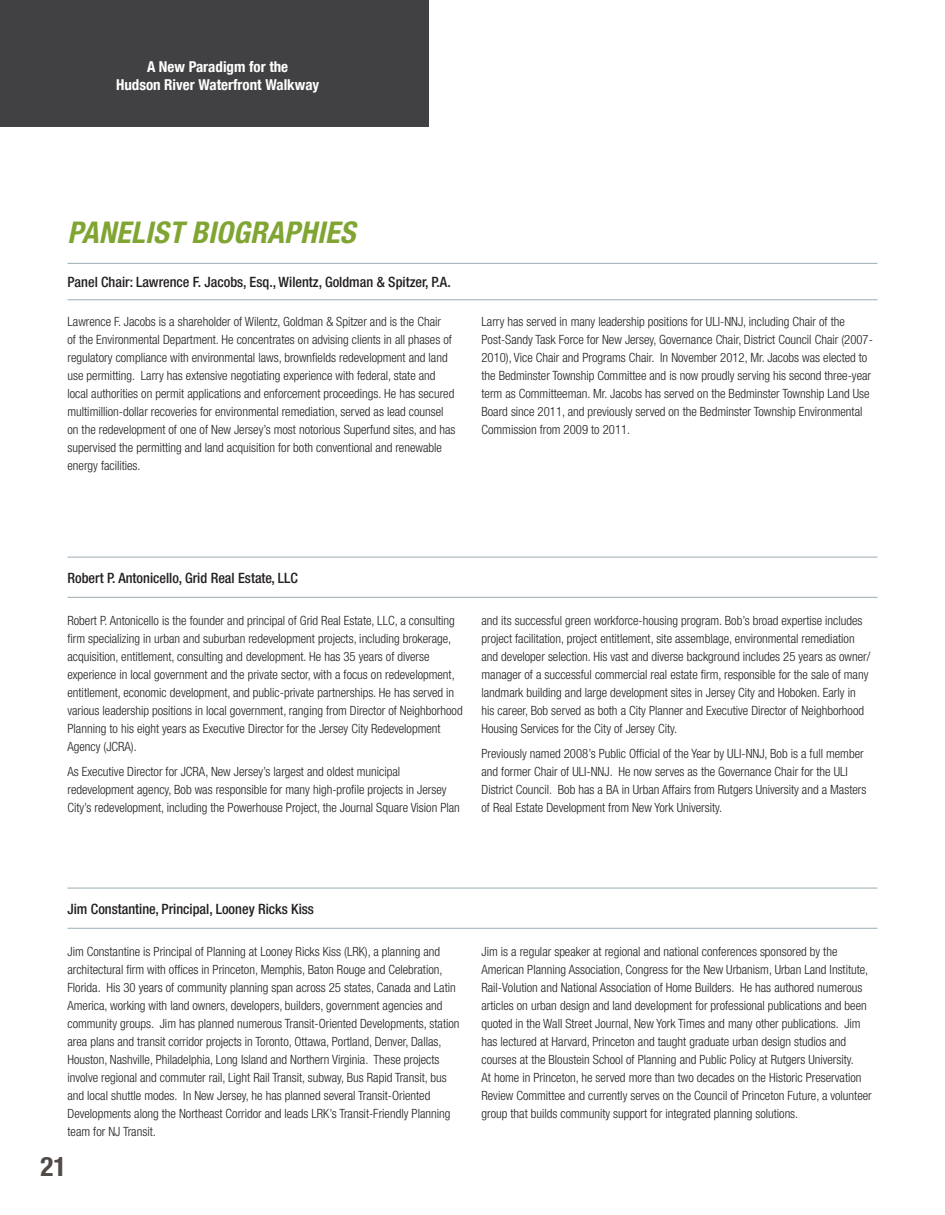
<style>
.page{position:relative;width:945px;height:1215px;background:#fff}
.page>*{position:absolute;margin:0;border:0;box-sizing:border-box;transform-origin:0 0}
.t1{font:italic 700 condensed 30px "Helvetica Neue LT Com";letter-spacing:.01em;color:#80a532}
.t2{font:700 condensed 27px "Helvetica Neue";color:#524a47}
.t3{font:700 condensed 15px/18px "Helvetica Neue LT Com";color:#fff;text-align:center}
.Actual_Body_Copy{font:500 condensed 14.25px "Helvetica Neue LT Com";color:#231f20}
.Actual_Body_Copy-2{font:300 condensed 12.75px/18px "Helvetica Neue LT Com";color:#231f20}
</style>
<div class="page">
<hr style="left:68px;top:263px;width:810px;height:1px;background:#9bacb3">
<hr style="left:68px;top:299px;width:810px;height:1px;background:#9bacb3">
<hr style="left:68px;top:597px;width:810px;height:1px;background:#9bacb3">
<hr style="left:68px;top:928px;width:810px;height:1px;background:#9bacb3">
<hr style="left:68px;top:557px;width:810px;height:1px;background:#9bacb3">
<hr style="left:68px;top:888px;width:810px;height:1px;background:#9bacb3">
<div style="left:0;top:0;width:428px;height:126px;background:#414042"></div>
<p class="t3" style="left:116px;top:57px;width:205px">A New Paradigm for the<br>Hudson River Waterfront Walkway</p>
<p class="t1" style="left:68px;top:215px;width:289px">PANELIST BIOGRAPHIES</p>
<p class="Actual_Body_Copy" style="left:68px;top:274px;width:385px">Panel Chair: Lawrence F. Jacobs, Esq., Wilentz, Goldman &amp; Spitzer, P.A.</p>
<p class="Actual_Body_Copy-2" style="left:68px;top:313px;width:389px">Lawrence F. Jacobs is a shareholder of Wilentz, Goldman &amp; Spitzer and is the Chair<br>of the Environmental Department. He concentrates on advising clients in all phases of regulatory compliance with environmental laws, brownfields redevelopment and land use permitting. Larry has extensive negotiating experience with federal, state and local authorities on permit applications and enforcement proceedings. He has secured multimillion-dollar recoveries for environmental remediation, served as lead counsel on the redevelopment of one of New Jersey’s most notorious Superfund sites, and has supervised the permitting and land acquisition for both conventional and renewable energy facilities.</p>
<p class="Actual_Body_Copy-2" style="left:482px;top:313px;width:393px">Larry has served in many leadership positions for ULI-NNJ, including Chair of the Post-Sandy Task Force for New Jersey, Governance Chair, District Council Chair (2007- 2010), Vice Chair and Programs Chair. In November 2012, Mr. Jacobs was elected to the Bedminster Township Committee and is now proudly serving his second three-year term as Committeeman. Mr. Jacobs has served on the Bedminster Township Land Use Board since 2011, and previously served on the Bedminster Township Environmental Commission from 2009 to 2011.</p>
<p class="Actual_Body_Copy" style="left:68px;top:570px;width:232px">Robert P. Antonicello, Grid Real Estate, LLC</p>
<p class="Actual_Body_Copy-2" style="left:68px;top:611px;width:397px">Robert P. Antonicello is the founder and principal of Grid Real Estate, LLC, a consulting firm specializing in urban and suburban redevelopment projects, including brokerage, acquisition, entitlement, consulting and development. He has 35 years of diverse experience in local government and the private sector, with a focus on redevelopment, entitlement, economic development, and public-private partnerships. He has served in various leadership positions in local government, ranging from Director of Neighborhood Planning to his eight years as Executive Director for the Jersey City Redevelopment Agency (JCRA).</p>
<p class="Actual_Body_Copy-2" style="left:68px;top:763px;width:394px">As Executive Director for JCRA, New Jersey’s largest and oldest municipal redevelopment agency, Bob was responsible for many high-profile projects in Jersey<br>City’s redevelopment, including the Powerhouse Project, the Journal Square Vision Plan</p>
<p class="Actual_Body_Copy-2" style="left:482px;top:611px;width:390px">and its successful green workforce-housing program. Bob’s broad expertise includes project facilitation, project entitlement, site assemblage, environmental remediation and developer selection. His vast and diverse background includes 25 years as owner/ manager of a successful commercial real estate firm, responsible for the sale of many landmark building and large development sites in Jersey City and Hoboken. Early in his career, Bob served as both a City Planner and Executive Director of Neighborhood Housing Services for the City of Jersey City.</p>
<p class="Actual_Body_Copy-2" style="left:482px;top:745px;width:386px">Previously named 2008’s Public Official of the Year by ULI-NNJ, Bob is a full member and former Chair of ULI-NNJ. He now serves as the Governance Chair for the ULI District Council. Bob has a BA in Urban Affairs from Rutgers University and a Masters of Real Estate Development from New York University.</p>
<p class="Actual_Body_Copy" style="left:68px;top:901px;width:248px">Jim Constantine, Principal, Looney Ricks Kiss</p>
<p class="Actual_Body_Copy-2" style="left:68px;top:942px;width:394px">Jim Constantine is Principal of Planning at Looney Ricks Kiss (LRK), a planning and architectural firm with offices in Princeton, Memphis, Baton Rouge and Celebration, Florida. His 30 years of community planning span across 25 states, Canada and Latin America, working with land owners, developers, builders, government agencies and community groups. Jim has planned numerous Transit-Oriented Developments, station area plans and transit corridor projects in Toronto, Ottawa, Portland, Denver, Dallas, Houston, Nashville, Philadelphia, Long Island and Northern Virginia. These projects involve regional and commuter rail, Light Rail Transit, subway, Bus Rapid Transit, bus and local shuttle modes. In New Jersey, he has planned several Transit-Oriented Developments along the Northeast Corridor and leads LRK’s Transit-Friendly Planning team for NJ Transit.</p>
<p class="Actual_Body_Copy-2" style="left:482px;top:942px;width:392px">Jim is a regular speaker at regional and national conferences sponsored by the American Planning Association, Congress for the New Urbanism, Urban Land Institute, Rail-Volution and National Association of Home Builders. He has authored numerous articles on urban design and land development for professional publications and been quoted in the Wall Street Journal, New York Times and many other publications. Jim has lectured at Harvard, Princeton and taught graduate urban design studios and courses at the Bloustein School of Planning and Public Policy at Rutgers University.<br>At home in Princeton, he served more than two decades on the Historic Preservation Review Committee and currently serves on the Council of Princeton Future, a volunteer group that builds community support for integrated planning solutions.</p>
<p class="t2" style="left:40px;top:1144px;width:27px">21</p>
</div>
